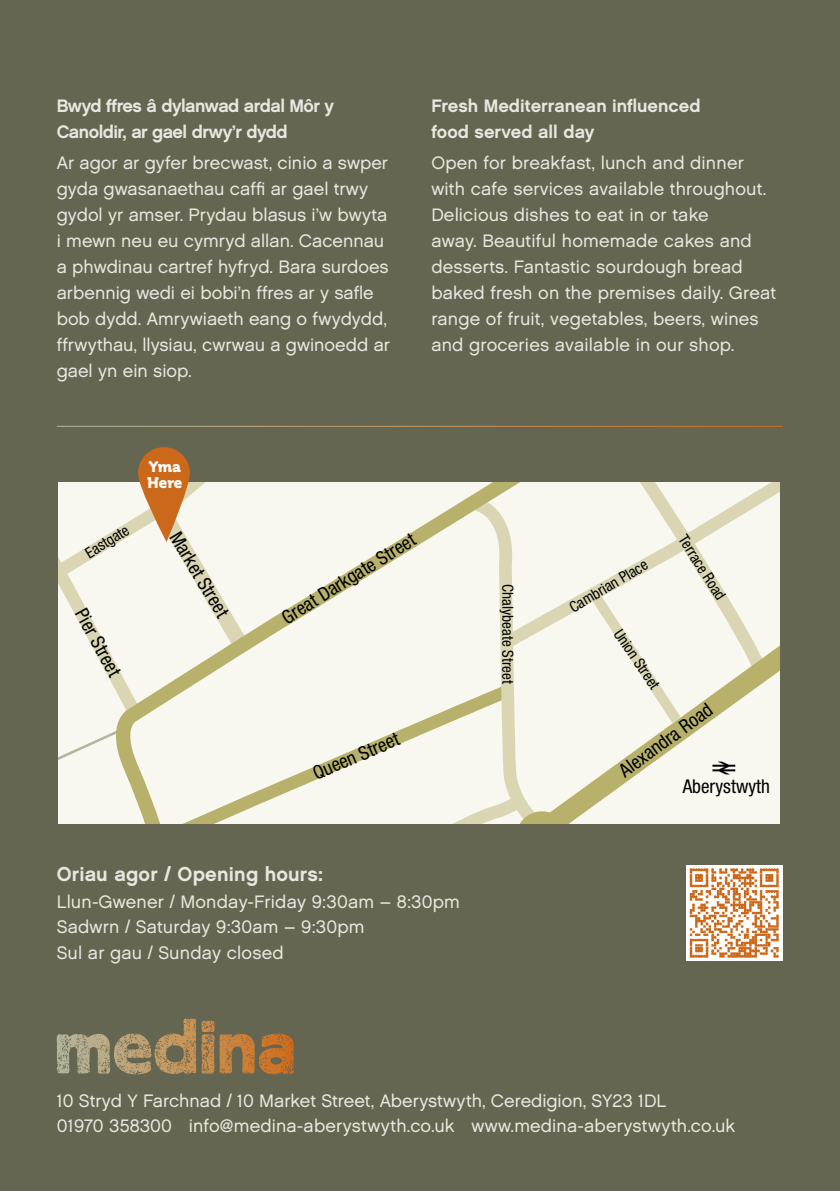
<style>
.page{position:relative;width:840px;height:1191px;background:#fff}
.page>*{position:absolute;margin:0;border:0;box-sizing:border-box;transform-origin:0 0}
.t1{font:20px "Chalet New York Nineteen Sixty";letter-spacing:.01em;color:#e8e8e0}
.t2{font:condensed 19px "Helvetica Neue LT Std";color:#000}
.t3{font:18px/26px "Chalet London Nineteen Sixty";letter-spacing:.01em;color:#e8e8e0}
.t4{font:18px/26px "Chalet New York Nineteen Sixty";letter-spacing:-.015em;color:#e8e8e0}
.t5{font:condensed 15.2px "Helvetica Neue LT Std";color:#000}
.t6{font:15.2px/16.8px "Museo 900";letter-spacing:-.015em;color:#fff}
</style>
<div class="page">
<div style="left:0;top:0;width:839px;height:1191px;background:#646651"></div>
<svg style="left:58px;top:482px;width:34px;height:311px;background:#f3f2e7"></svg>
<div style="left:677px;top:659px;width:102px;height:165px;background:#f8f7f0"></div>
<svg style="left:773px;top:482px;width:6px;height:177px"></svg>
<svg style="left:92px;top:482px;width:585px;height:342px;background:#f0eee0"></svg>
<svg style="left:403px;top:482px;width:165px;height:342px;background:#f0efe1"></svg>
<svg style="left:580px;top:482px;width:193px;height:252px;background:#f0eee0"></svg>
<div style="left:144px;top:453px;width:40px;height:74px;background:#cb681a;border-radius:19px"></div>
<div style="left:138px;top:447px;width:52px;height:86px;border:12px solid #cb681a;border-radius:19px"></div>
<img style="left:686px;top:865px;width:96px;height:96px">
<svg style="left:154px;top:1020px;width:30px;height:47px"></svg>
<hr style="left:57px;top:426px;width:725px;height:1px;background:#fff">
<p class="t4" style="left:57px;top:92px;width:278px">Bwyd ffres â dylanwad ardal Môr y<br>Canoldir, ar gael drwy’r dydd</p>
<p class="t3" style="left:57px;top:150px;width:334px">Ar agor ar gyfer brecwast, cinio a swper gyda gwasanaethau caffi ar gael trwy gydol yr amser. Prydau blasus i’w bwyta i mewn neu eu cymryd allan. Cacennau a phwdinau cartref hyfryd. Bara surdoes arbennig wedi ei bobi’n ffres ar y safle bob dydd. Amrywiaeth eang o fwydydd, ffrwythau, llysiau, cwrwau a gwinoedd ar gael yn ein siop.</p>
<p class="t4" style="left:431px;top:92px;width:270px">Fresh Mediterranean influenced food served all day</p>
<p class="t3" style="left:431px;top:150px;width:346px">Open for breakfast, lunch and dinner with cafe services available throughout.<br>Delicious dishes to eat in or take<br>away. Beautiful homemade cakes and desserts. Fantastic sourdough bread baked fresh on the premises daily. Great range of fruit, vegetables, beers, wines and groceries available in our shop.</p>
<p class="t5" style="left:82px;top:546px;width:50px;rotate:-32deg">Eastgate</p>
<p class="t2" style="left:90px;top:605px;width:75px;rotate:61deg">Pier Street</p>
<p class="t6" style="left:147px;top:458px;width:37px">Yma<br>Here</p>
<p class="t2" style="left:184px;top:527px;width:97px;rotate:59deg">Market Street</p>
<p class="t2" style="left:278px;top:609px;width:155px;rotate:-32deg">Great Darkgate Street</p>
<p class="t2" style="left:309px;top:763px;width:93px;rotate:-23deg">Queen Street</p>
<p class="t5" style="left:516px;top:584px;width:101px;rotate:90deg">Chalybeate Street</p>
<p class="t5" style="left:566px;top:601px;width:89px;rotate:-31deg">Cambrian Place</p>
<p class="t5" style="left:624px;top:625px;width:70px;rotate:56deg">Union Street</p>
<p class="t5" style="left:689px;top:532px;width:75px;rotate:57deg">Terrace Road</p>
<p class="t2" style="left:614px;top:763px;width:112px;rotate:-36deg">Alexandra Road</p>
<p class="t2" style="left:682px;top:775px;width:89px">Aberystwyth</p>
<p class="t1" style="left:57px;top:862px;width:268px">Oriau agor / Opening hours:</p>
<p class="t3" style="left:57px;top:889px;width:404px;line-height:25px">Llun-Gwener / Monday-Friday 9:30am – 8:30pm<br>Sadwrn / Saturday 9:30am – 9:30pm<br>Sul ar gau / Sunday closed</p>
<p class="t3" style="left:57px;top:1088px;width:679px;line-height:25px">10 Stryd Y Farchnad / 10 Market Street, Aberystwyth, Ceredigion, SY23 1DL<br>01970 358300 info@medina-aberystwyth.co.uk www.medina-aberystwyth.co.uk</p>
</div>
